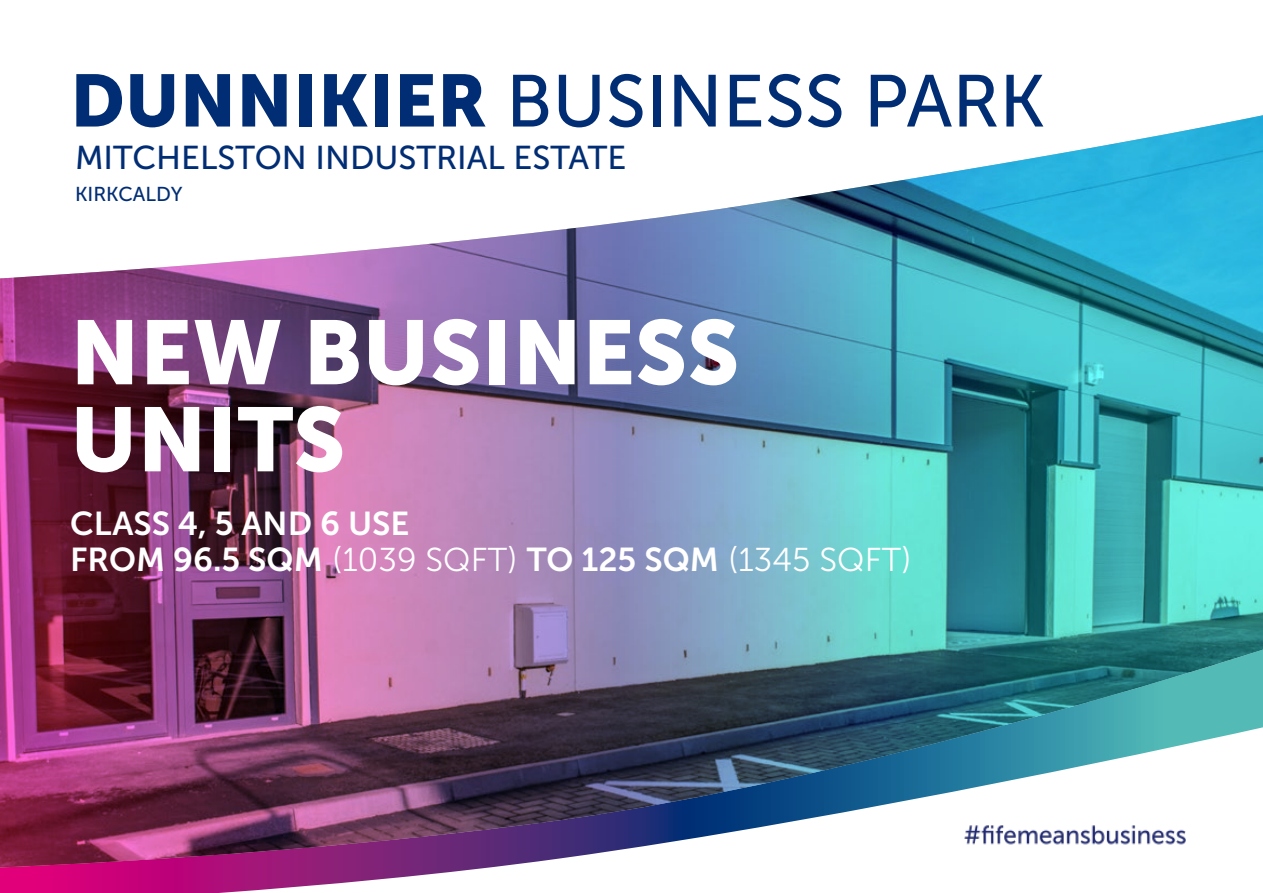
<style>
.page{position:relative;width:1263px;height:893px;background:#fff}
.page>*{position:absolute;margin:0;border:0;box-sizing:border-box;transform-origin:0 0}
.t1{font:90px/87px "Museo Sans 900";color:#fff}
.t2{font:73.35px "Museo Sans 500";color:#002d74}
.t3{font:33px "Museo Sans 300";color:#fff}
.t4{font:33px "Museo Sans 500";color:#002d74}
.t5{font:33px "Museo Sans 700";color:#fff}
.t6{font:20.1px "Museo Sans 500";color:#002d74}
.s1{font-family:"Museo Sans 900"}
.s2{font-family:"Museo Sans 700"}
</style>
<div class="page">
<svg style="left:0;top:867px;width:493px;height:26px"></svg>
<img style="left:0;top:115px;width:1263px;height:752px">
<h2 class="t2" style="left:70px;top:61px;width:976px"><span class="s1">DUNNIKIER</span> BUSINESS PARK</h2>
<p class="t4" style="left:75px;top:140px;width:553px">MITCHELSTON INDUSTRIAL ESTATE</p>
<p class="t6" style="left:75px;top:183px;width:109px">KIRKCALDY</p>
<h1 class="t1" style="left:70px;top:309px;width:671px">NEW BUSINESS<br>UNITS</h1>
<p class="t5" style="left:70px;top:505px;width:341px">CLASS 4, 5 AND 6 USE</p>
<p class="t3" style="left:70px;top:542px;width:843px"><span class="s2">FROM 96.5 SQM</span> (1039 SQFT) <span class="s2">TO 125 SQM</span> (1345 SQFT)</p>
</div>
